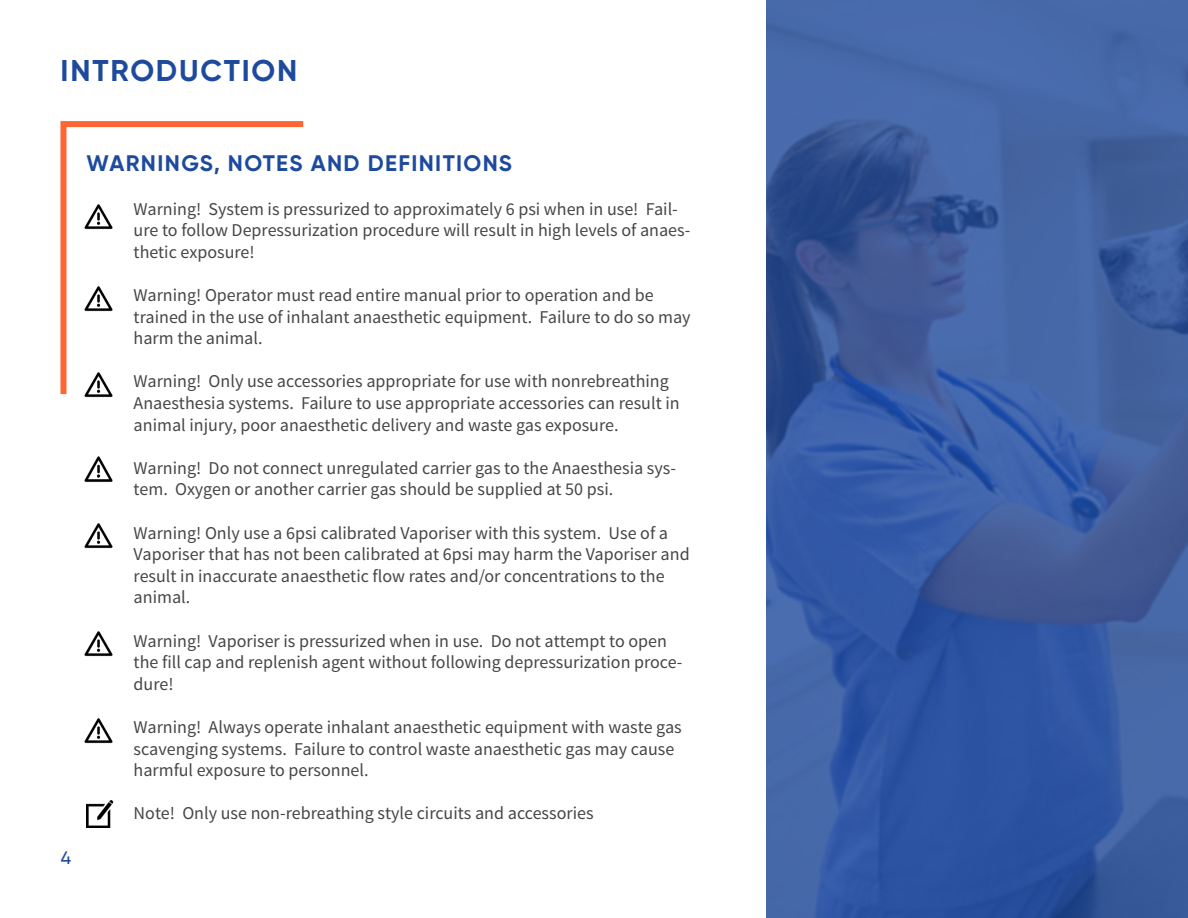
<style>
.page{position:relative;width:1188px;height:918px;background:#fff}
.page>*{position:absolute;margin:0;border:0;box-sizing:border-box;transform-origin:0 0}
.t1{font:700 30px "Gilroy";letter-spacing:.06em;color:#1e4a9e}
.t2{font:700 22.5px "Gilroy";letter-spacing:.06em;color:#1e4a9e}
.t3{font:18px/21.6px "Source Sans Pro";color:#454647}
.t4{font:500 18px "Gilroy";color:#1e4a9e}
</style>
<div class="page">
<svg style="left:60px;top:121px;width:244px;height:274px"></svg>
<img style="left:71px;top:203px;width:54px;height:28px">
<img style="left:71px;top:284px;width:54px;height:28px">
<img style="left:71px;top:370px;width:54px;height:28px">
<img style="left:84px;top:456px;width:29px;height:26px">
<img style="left:84px;top:523px;width:29px;height:26px">
<img style="left:84px;top:631px;width:29px;height:26px">
<img style="left:84px;top:718px;width:29px;height:26px">
<img style="left:87px;top:800px;width:27px;height:27px">
<svg style="left:767px;top:0;width:421px;height:918px;background:#3b5da1"></svg>
<p class="t1" style="left:61px;top:52px;width:238px">INTRODUCTION</p>
<p class="t4" style="left:61px;top:847px;width:12px">4</p>
<p class="t2" style="left:87px;top:150px;width:427px">WARNINGS, NOTES AND DEFINITIONS</p>
<p class="t3" style="left:134px;top:198px;width:558px">Warning! System is pressurized to approximately 6 psi when in use! Fail&shy;ure to follow Depressurization procedure will result in high levels of anaes&shy;thetic exposure!</p>
<p class="t3" style="left:134px;top:285px;width:559px">Warning! Operator must read entire manual prior to operation and be trained in the use of inhalant anaesthetic equipment. Failure to do so may harm the animal.</p>
<p class="t3" style="left:134px;top:371px;width:548px">Warning! Only use accessories appropriate for use with nonrebreathing<br>Anaesthesia systems. Failure to use appropriate accessories can result in animal injury, poor anaesthetic delivery and waste gas exposure.</p>
<p class="t3" style="left:134px;top:457px;width:544px">Warning! Do not connect unregulated carrier gas to the Anaesthesia sys&shy;tem. Oxygen or another carrier gas should be supplied at 50 psi.</p>
<p class="t3" style="left:134px;top:522px;width:558px">Warning! Only use a 6psi calibrated Vaporiser with this system. Use of a Vaporiser that has not been calibrated at 6psi may harm the Vaporiser and result in inaccurate anaesthetic flow rates and/or concentrations to the animal.</p>
<p class="t3" style="left:134px;top:630px;width:550px">Warning! Vaporiser is pressurized when in use. Do not attempt to open the fill cap and replenish agent without following depressurization proce&shy;dure!</p>
<p class="t3" style="left:134px;top:717px;width:550px">Warning! Always operate inhalant anaesthetic equipment with waste gas scavenging systems. Failure to control waste anaesthetic gas may cause harmful exposure to personnel.</p>
<p class="t3" style="left:134px;top:803px;width:461px">Note! Only use non-rebreathing style circuits and accessories</p>
</div>
